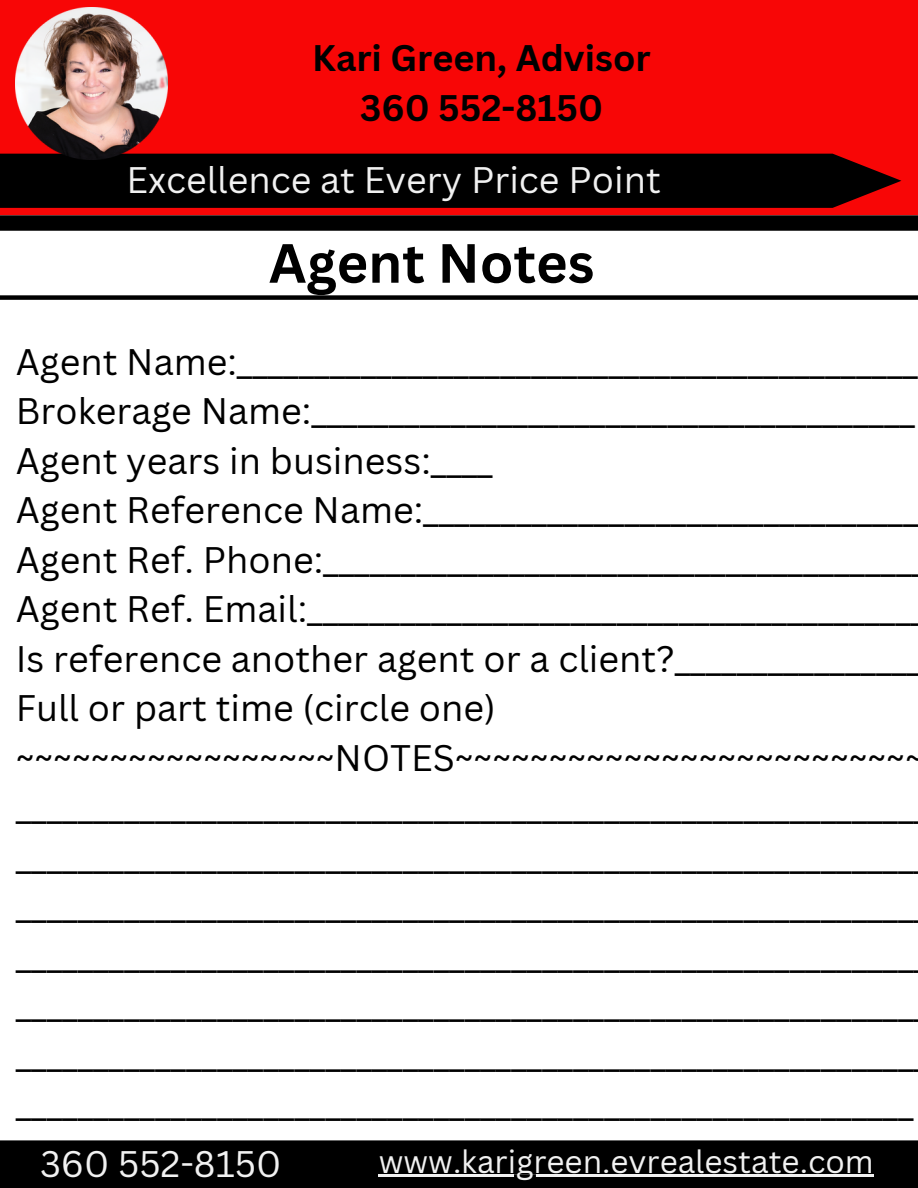
<style>
.page{position:relative;width:918px;height:1188px;background:#fff}
.page>*{position:absolute;margin:0;border:0;box-sizing:border-box;transform-origin:0 0}
.t1{font:700 54px "Canva Sans";color:#000}
.t2{font:36px/49.5px "Canva Sans";color:#000}
.t3{font:36px "Canva Sans";color:#f1f1f1}
.t4{font:700 36px/49.5px "Canva Sans";color:#000;text-align:center}
.t5{font:31.5px "Canva Sans";color:#f1f1f1}
</style>
<div class="page">
<div style="left:0;top:0;width:918px;height:215px;background:#f80606"></div>
<div style="left:0;top:154px;width:901px;height:54px;background:#000"></div>
<img style="left:16px;top:8px;width:152px;height:151px">
<svg style="left:0;top:215px;width:918px;height:16px;background:#090707"></svg>
<div style="left:0;top:1140px;width:918px;height:48px;background:#000"></div>
<hr style="left:379px;top:1175px;width:495px;height:2px;background:#f1f1f1">
<div style="left:0;top:295px;width:918px;height:5px;background:#000"></div>
<p class="t4" style="left:312px;top:33px;width:340px">Kari Green, Advisor<br>360 552-8150</p>
<p class="t3" style="left:126px;top:155px;width:536px">Excellence at Every Price Point</p>
<h1 class="t1" style="left:269px;top:225px;width:327px">Agent Notes</h1>
<p class="t2" style="left:16px;top:336px;width:910px">Agent Name:____________________________________________ Brokerage Name:_______________________________________ Agent years in business:____<br>Agent Reference Name:________________________________ Agent Ref. Phone:______________________________________ Agent Ref. Email:_______________________________________ Is reference another agent or a client?________________ Full or part time (circle one) ~~~~~~~~~~~~~~~~~NOTES~~~~~~~~~~~~~~~~~~~~~~~~~ __________________________________________________________ __________________________________________________________ __________________________________________________________ __________________________________________________________ __________________________________________________________ __________________________________________________________ __________________________________________________________</p>
<p class="t3" style="left:40px;top:1138px;width:243px">360 552-8150</p>
<p class="t5" style="left:379px;top:1139px;width:497px">www.karigreen.evrealestate.com</p>
</div>
